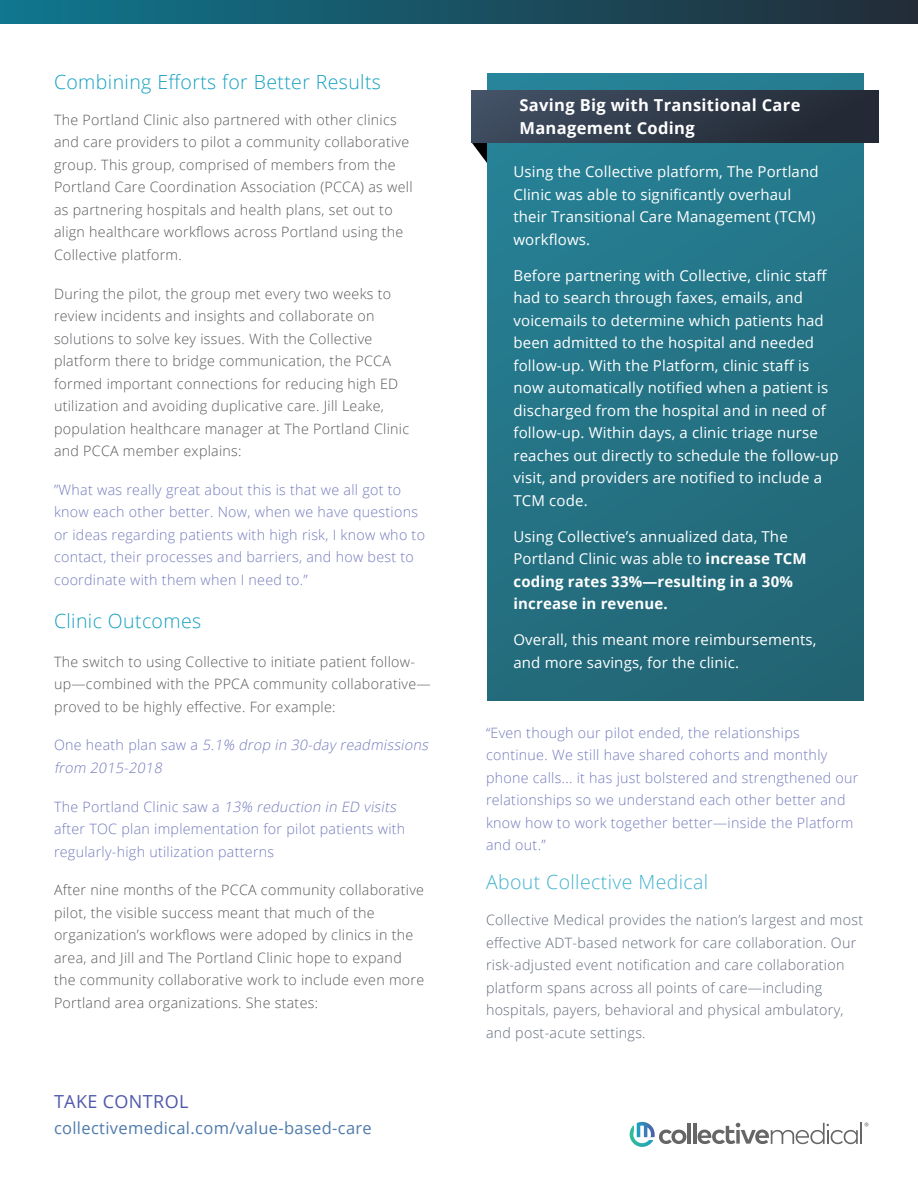
<style>
.page{position:relative;width:918px;height:1188px;background:#fff}
.page>*{position:absolute;margin:0;border:0;box-sizing:border-box;transform-origin:0 0}
.t1{font:300 19.5px "Open Sans";letter-spacing:.02em;color:#14a0c0}
.t2{font:300 19.5px "Open Sans";letter-spacing:.02em;color:#43b3cd}
.t3{font:18px "Open Sans";letter-spacing:.02em;color:#5059ab}
.t4{font:700 16.5px/22.5px "Open Sans";letter-spacing:.02em;color:#fff}
.t5{font:16.5px "Open Sans";letter-spacing:.02em;color:#4f7bac}
.t6{font:15px/22.5px "Open Sans";letter-spacing:.01em;color:#fff}
.t7{font:700 15px/22.5px "Open Sans";letter-spacing:.01em;color:#fff}
.t8{font:300 14.25px/22.5px "Open Sans";letter-spacing:.02em;color:#57585a}
.t9{font:300 14.25px/22.5px "Open Sans";letter-spacing:.02em;color:#737abc}
.t10{font:300 14.25px/22.5px "Open Sans";letter-spacing:.02em;color:#626a7c}
.t11{font:italic 300 14.25px/22.5px "Open Sans";color:#737abc}
.t12{font:8.1px "Corbel";color:#666667}
.s1{font-style:normal}
.s2{font-style:italic}
.s3{font-weight:400}
</style>
<div class="page">
<svg style="left:472px;top:142px;width:15px;height:21px"></svg>
<div style="left:487px;top:74px;width:377px;height:627px;background:linear-gradient(to bottom,#267f94,#236777)"></div>
<hr style="left:860px;top:1123px;width:2px;height:21px;background:#676666">
<svg style="left:630px;top:1122px;width:57px;height:25px"></svg>
<hr style="left:688px;top:1123px;width:3px;height:21px;background:#676666">
<hr style="left:693px;top:1123px;width:3px;height:21px;background:#676666">
<svg style="left:698px;top:1123px;width:160px;height:21px"></svg>
<div style="left:0;top:0;width:918px;height:23px;background:linear-gradient(to right,#0f778f,#232c37)"></div>
<div style="left:472px;top:90px;width:406px;height:52px;background:linear-gradient(to right,#414f63,#202731)"></div>
<p class="t1" style="left:54px;top:68px;width:329px">Combining Efforts for Better Results</p>
<p class="t8" style="left:54px;top:108px;width:360px">The Portland Clinic also partnered with other clinics and care providers to pilot a community collaborative group. This group, comprised of members from the Portland Care Coordination Association (PCCA) as well as partnering hospitals and health plans, set out to align healthcare workflows across Portland using the Collective platform.</p>
<p class="t8" style="left:54px;top:282px;width:357px">During the pilot, the group met every two weeks to review incidents and insights and collaborate on solutions to solve key issues. With the Collective platform there to bridge communication, the PCCA formed important connections for reducing high ED utilization and avoiding duplicative care. Jill Leake, population healthcare manager at The Portland Clinic and PCCA member explains:</p>
<p class="t9" style="left:54px;top:478px;width:373px">”What was really great about this is that we all got to know each other better. Now, when we have questions or ideas regarding patients with high risk, I know who to contact, their processes and barriers, and how best to coordinate with them when I need to.”</p>
<p class="t1" style="left:54px;top:608px;width:149px">Clinic Outcomes</p>
<p class="t8" style="left:54px;top:650px;width:378px">The switch to using Collective to initiate patient follow&shy;up—combined with the PPCA community collaborative— proved to be highly effective. For example:</p>
<p class="t11" style="left:54px;top:734px;width:379px"><span class="s1">O n e h e a t h p l a n s a w a</span> 5.1% drop in 30-day readmissions from 2015-2018</p>
<p class="t9" style="left:54px;top:795px;width:353px">T h e P o rt l a n d C l i n i c s a w a <span class="s2">13% reduction in ED visits </span>after TOC plan implementation for pilot patients with regularly-high utilization patterns</p>
<p class="t8" style="left:54px;top:878px;width:372px">After nine months of the PCCA community collaborative pilot, the visible success meant that much of the organization’s workflows were adoped by clinics in the area, and Jill and The Portland Clinic hope to expand the community collaborative work to include even more Portland area organizations. She states:</p>
<p class="t4" style="left:519px;top:94px;width:283px">Saving Big with Transitional Care<br>Management Coding</p>
<p class="t6" style="left:513px;top:160px;width:307px">Using the Collective platform, The Portland Clinic was able to significantly overhaul their Transitional Care Management (TCM) workflows.</p>
<p class="t6" style="left:513px;top:264px;width:327px">Before partnering with Collective, clinic staff had to search through faxes, emails, and voicemails to determine which patients had been admitted to the hospital and needed follow-up. With the Platform, clinic staff is now automatically notified when a patient is discharged from the hospital and in need of follow-up. Within days, a clinic triage nurse reaches out directly to schedule the follow-up visit, and providers are notified to include a TCM code.</p>
<p class="t7" style="left:513px;top:525px;width:295px"><span class="s3">Using Collective’s annualized data, The Portland Clinic was able to</span> increase TCM coding rates 33%—resulting in a 30% increase in revenue.</p>
<p class="t6" style="left:513px;top:628px;width:305px">Overall, this meant more reimbursements, and more savings, for the clinic.</p>
<p class="t9" style="left:486px;top:721px;width:374px">“Even though our pilot ended, the relationships continue. We still have shared cohorts and monthly phone calls... it has just bolstered and strengthened our relationships so we understand each other better and know how to work together better—inside the Platform and out.”</p>
<p class="t2" style="left:486px;top:869px;width:224px">About Collective Medical</p>
<p class="t10" style="left:486px;top:908px;width:379px">Collective Medical provides the nation’s largest and most effective ADT-based network for care collaboration. Our risk-adjusted event notification and care collaboration platform spans across all points of care—including hospitals, payers, behavioral and physical ambulatory, and post-acute settings.</p>
<p class="t3" style="left:54px;top:1089px;width:136px">TAKE CONTROL</p>
<p class="t5" style="left:54px;top:1117px;width:319px">collectivemedical.com/value-based-care</p>
<p class="t12" style="left:864px;top:1120px;width:7px">®</p>
</div>
